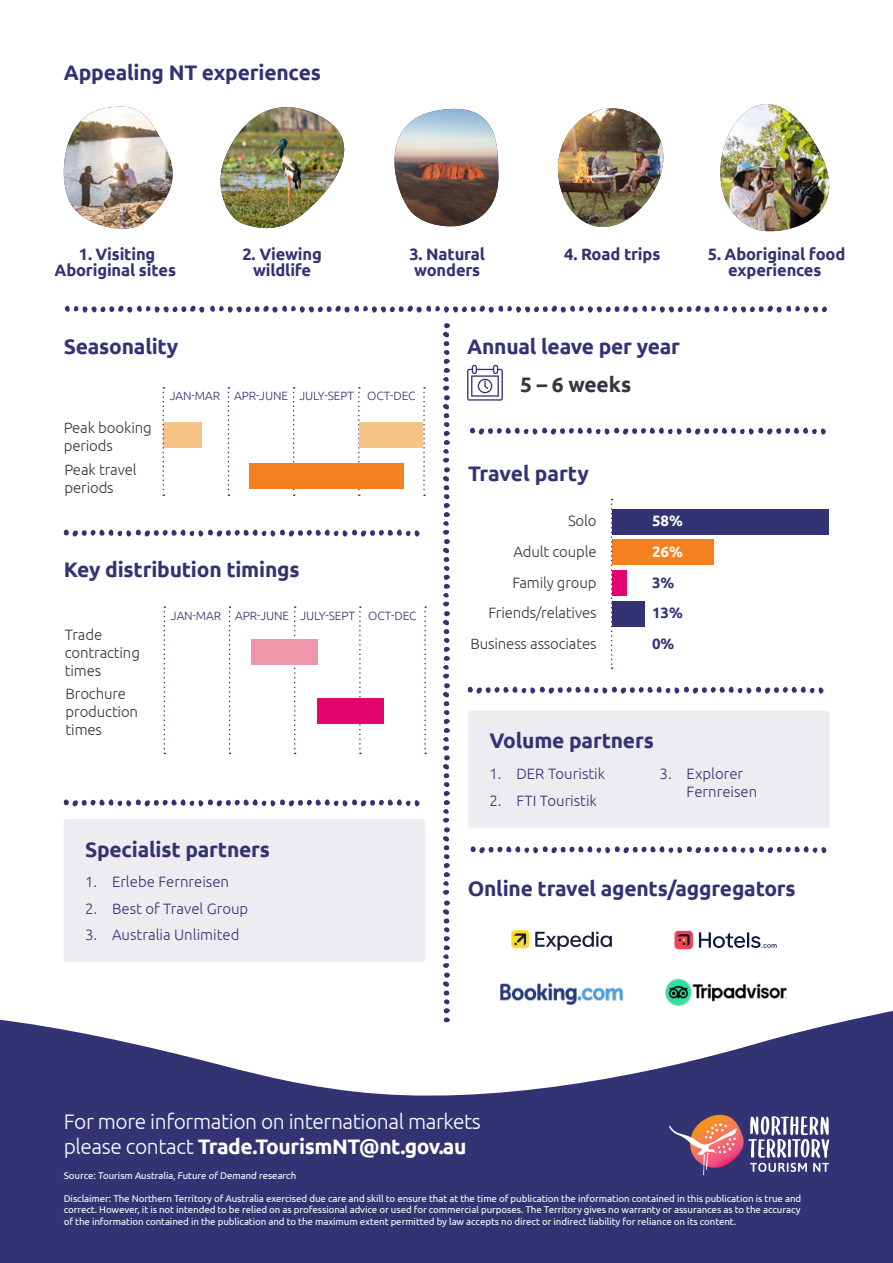
<style>
.page{position:relative;width:893px;height:1263px;background:#fff}
.page>*{position:absolute;margin:0;border:0;box-sizing:border-box;transform-origin:0 0}
.t1{font:700 21px "Ubuntu";letter-spacing:-.01em;color:#333374}
.t2{font:300 21px/25.2px "Ubuntu";letter-spacing:-.02em;color:#fff}
.t3{font:700 21px "Ubuntu";letter-spacing:-.01em;color:#343741}
.t4{font:700 16.5px/16.5px "Ubuntu";letter-spacing:-.01em;color:#333374;text-align:center}
.t5{font:300 15px/18px "Ubuntu";letter-spacing:-.01em;color:#343741}
.t6{font:300 15px/18px "Ubuntu";color:#333374}
.t7{font:700 15px/30.8px "Ubuntu";color:#333374}
.t8{font:700 15px/30.8px "Ubuntu";color:#fff}
.t9{font:300 12px "Ubuntu";letter-spacing:-.01em;color:#333374}
.t10{font:9.75px/11.7px "Ubuntu";letter-spacing:-.01em;color:#fff;text-align:justify}
.s1{font-weight:700}
</style>
<div class="page">
<svg style="left:0;top:930px;width:893px;height:333px;fill:#333374"></svg>
<svg style="left:669px;top:1115px;width:160px;height:60px"></svg>
<img style="left:394px;top:109px;width:105px;height:118px">
<img style="left:220px;top:107px;width:125px;height:122px">
<img style="left:557px;top:108px;width:218px;height:124px">
<img style="left:719px;top:104px;width:111px;height:127px">
<svg style="left:468px;top:687px;width:355px;height:6px"></svg>
<svg style="left:443px;top:323px;width:7px;height:701px"></svg>
<div style="left:612px;top:601px;width:33px;height:26px;background:#333374"></div>
<div style="left:612px;top:571px;width:15px;height:25px;background:#e40571"></div>
<div style="left:612px;top:540px;width:102px;height:25px;background:#f58020"></div>
<div style="left:612px;top:509px;width:217px;height:25px;background:#333374"></div>
<svg style="left:611px;top:499px;width:2px;height:170px"></svg>
<svg style="left:65px;top:306px;width:139px;height:7px"></svg>
<svg style="left:210px;top:306px;width:617px;height:7px"></svg>
<div style="left:468px;top:711px;width:362px;height:117px;background:#eeecf1;border-radius:2px"></div>
<div style="left:64px;top:819px;width:361px;height:142px;background:#eeecf1;border-radius:2px"></div>
<svg style="left:471px;top:846px;width:355px;height:7px"></svg>
<img style="left:500px;top:983px;width:123px;height:21px">
<svg style="left:535px;top:932px;width:77px;height:18px"></svg>
<div style="left:511px;top:930px;width:18px;height:18px;background:#fddb32;border-radius:4px"></div>
<svg style="left:514px;top:933px;width:12px;height:12px"></svg>
<div style="left:674px;top:931px;width:19px;height:18px;background:#ef4352;border-radius:4px"></div>
<svg style="left:699px;top:932px;width:78px;height:16px"></svg>
<svg style="left:677px;top:934px;width:13px;height:12px"></svg>
<img style="left:665px;top:977px;width:121px;height:30px">
<svg style="left:467px;top:365px;width:36px;height:36px"></svg>
<svg style="left:64px;top:530px;width:355px;height:6px"></svg>
<svg style="left:64px;top:799px;width:355px;height:7px"></svg>
<div style="left:163px;top:422px;width:39px;height:26px;background:#f6c487"></div>
<svg style="left:163px;top:387px;width:1px;height:109px"></svg>
<svg style="left:423px;top:387px;width:2px;height:109px"></svg>
<svg style="left:293px;top:387px;width:2px;height:109px"></svg>
<svg style="left:358px;top:387px;width:2px;height:109px"></svg>
<svg style="left:228px;top:387px;width:1px;height:109px"></svg>
<div style="left:360px;top:422px;width:63px;height:26px;background:#f6c487"></div>
<div style="left:250px;top:463px;width:153px;height:26px;background:#f58020"></div>
<svg style="left:164px;top:606px;width:1px;height:148px"></svg>
<svg style="left:424px;top:606px;width:2px;height:148px"></svg>
<svg style="left:294px;top:606px;width:2px;height:148px"></svg>
<svg style="left:359px;top:606px;width:2px;height:148px"></svg>
<svg style="left:229px;top:606px;width:2px;height:148px"></svg>
<div style="left:251px;top:639px;width:67px;height:26px;background:#ef96ac"></div>
<svg style="left:470px;top:428px;width:356px;height:7px"></svg>
<div style="left:318px;top:698px;width:66px;height:25px;background:#e40571"></div>
<img style="left:63px;top:107px;width:110px;height:122px">
<h1 class="t1" style="left:64px;top:60px;width:259px">Appealing NT experiences</h1>
<h2 class="t4" style="left:55px;top:245px;width:123px">1. Visiting<br>Aboriginal sites</h2>
<h2 class="t4" style="left:564px;top:245px;width:98px">4. Road trips</h2>
<h2 class="t4" style="left:708px;top:245px;width:139px">5. Aboriginal food experiences</h2>
<h2 class="t4" style="left:242px;top:245px;width:81px">2. Viewing wildlife</h2>
<h2 class="t4" style="left:409px;top:245px;width:77px;text-align:left">3. Natural wonders</h2>
<h1 class="t1" style="left:64px;top:333px;width:116px">Seasonality</h1>
<p class="t9" style="left:170px;top:389px;width:247px">JAN-MAR APR-JUNE JULY-SEPT OCT-DEC</p>
<h3 class="t5" style="left:64px;top:418px;width:89px">Peak booking periods</h3>
<h3 class="t5" style="left:65px;top:460px;width:74px">Peak travel periods</h3>
<h1 class="t1" style="left:64px;top:557px;width:237px">Key distribution timings</h1>
<h3 class="t5" style="left:65px;top:625px;width:77px">Trade contracting times</h3>
<h3 class="t5" style="left:66px;top:684px;width:74px">Brochure production times</h3>
<p class="t9" style="left:171px;top:608px;width:247px">JAN-MAR APR-JUNE JULY-SEPT OCT-DEC</p>
<h1 class="t1" style="left:85px;top:836px;width:186px">Specialist partners</h1>
<h3 class="t6" style="left:85px;top:872px;width:146px">1. Erlebe Fernreisen</h3>
<h3 class="t6" style="left:85px;top:899px;width:165px">2. Best of Travel Group</h3>
<h3 class="t6" style="left:85px;top:925px;width:156px">3. Australia Unlimited</h3>
<h1 class="t1" style="left:467px;top:333px;width:214px">Annual leave per year</h1>
<h1 class="t3" style="left:520px;top:371px;width:112px">5 – 6 weeks</h1>
<h1 class="t1" style="left:468px;top:461px;width:122px">Travel party</h1>
<h3 class="t5" style="left:471px;top:505px;width:128px;line-height:30.8px;text-align:right">Solo<br>Adult couple<br>Family group<br>Friends/relatives<br>Business associates</h3>
<h3 class="t8" style="left:652px;top:505px;width:32px">58%<br>26%</h3>
<h3 class="t7" style="left:652px;top:566px;width:32px">3%<br>13%<br>0%</h3>
<h1 class="t1" style="left:489px;top:728px;width:166px">Volume partners</h1>
<h3 class="t6" style="left:489px;top:764px;width:117px">1. DER Touristik</h3>
<h3 class="t6" style="left:489px;top:791px;width:109px">2. FTI Touristik</h3>
<h3 class="t6" style="left:687px;top:764px;width:72px;text-indent:-27px">3. Explorer<br>Fernreisen</h3>
<h1 class="t1" style="left:468px;top:876px;width:329px">Online travel agents/aggregators</h1>
<h1 class="t2" style="left:64px;top:1108px;width:419px">For more information on international markets please contact <span class="s1">Trade.TourismNT@nt.gov.au</span></h1>
<p class="t10" style="left:64px;top:1169px;width:235px">Source: Tourism Australia, Future of Demand research</p>
<p class="t10" style="left:64px;top:1192px;width:739px">Disclaimer: The Northern Territory of Australia exercised due care and skill to ensure that at the time of publication the information contained in this publication is true and correct. However, it is not intended to be relied on as professional advice or used for commercial purposes. The Territory gives no warranty or assurances as to the accuracy of the information contained in the publication and to the maximum extent permitted by law accepts no direct or indirect liability for reliance on its content.</p>
</div>
